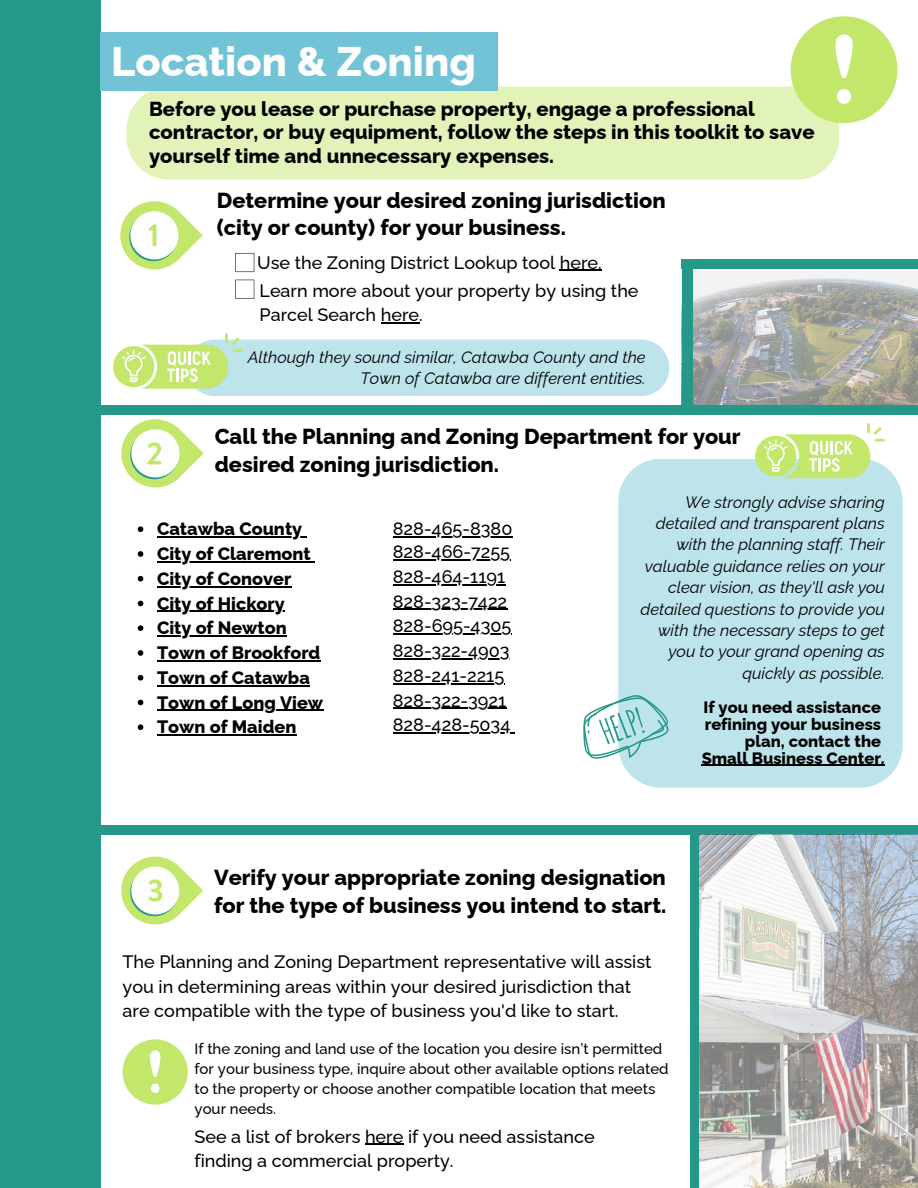
<style>
.page{position:relative;width:918px;height:1188px;background:#fff}
.page>*{position:absolute;margin:0;border:0;box-sizing:border-box;transform-origin:0 0}
.t1{font:800 41.4px "Raleway";color:#fdfdfd}
.t2{font:800 21.75px/28.2px "Raleway";color:#000}
.t3{font:800 20.25px/23.7px "Raleway";color:#000}
.t4{font:500 18px/24.8px "Raleway";color:#000}
.t5{font:800 18px "Raleway";color:#000}
.t6{font:italic 16.5px/21.3px "Raleway";color:#000;text-align:right}
.t7{font:800 16.5px/16.8px "Raleway";color:#000;text-align:right}
.t8{font:500 15px/20.2px "Raleway";color:#000}
</style>
<div class="page">
<div style="left:126px;top:86px;width:713px;height:94px;background:#e2f3b9"></div>
<div style="left:0;top:0;width:101px;height:1188px;background:#26988a"></div>
<svg style="left:120px;top:201px;width:83px;height:69px"></svg>
<img style="left:693px;top:272px;width:225px;height:133px">
<svg style="left:121px;top:419px;width:83px;height:69px"></svg>
<svg style="left:121px;top:856px;width:82px;height:69px"></svg>
<svg style="left:123px;top:1039px;width:65px;height:66px"></svg>
<div style="left:0;top:405px;width:918px;height:10px;background:#26988a"></div>
<div style="left:0;top:825px;width:918px;height:10px;background:#26988a"></div>
<svg style="left:791px;top:16px;width:106px;height:107px"></svg>
<div style="left:618px;top:459px;width:285px;height:329px;background:#bde3eb"></div>
<svg style="left:583px;top:688px;width:90px;height:80px"></svg>
<div style="left:755px;top:436px;width:41px;height:41px;background:#c2e76b;border-radius:50%"></div>
<svg style="left:764px;top:423px;width:121px;height:55px"></svg>
<img style="left:699px;top:835px;width:218px;height:353px">
<svg style="left:138px;top:551px;width:5px;height:6px"></svg>
<hr style="left:157px;top:561px;width:154px;height:1px;background:#000">
<svg style="left:138px;top:576px;width:5px;height:6px"></svg>
<hr style="left:157px;top:586px;width:134px;height:1px;background:#000">
<svg style="left:138px;top:601px;width:5px;height:5px"></svg>
<hr style="left:157px;top:611px;width:128px;height:1px;background:#000">
<svg style="left:138px;top:625px;width:5px;height:6px"></svg>
<hr style="left:157px;top:636px;width:130px;height:1px;background:#000">
<svg style="left:138px;top:650px;width:5px;height:6px"></svg>
<hr style="left:157px;top:660px;width:163px;height:1px;background:#000">
<svg style="left:138px;top:675px;width:5px;height:6px"></svg>
<hr style="left:157px;top:685px;width:153px;height:1px;background:#000">
<svg style="left:138px;top:700px;width:5px;height:5px"></svg>
<hr style="left:157px;top:710px;width:166px;height:1px;background:#000">
<svg style="left:138px;top:724px;width:5px;height:6px"></svg>
<hr style="left:157px;top:735px;width:139px;height:1px;background:#000">
<div style="left:101px;top:32px;width:397px;height:59px;background:#72c3d5"></div>
<hr style="left:560px;top:270px;width:42px;height:1px;background:#000">
<hr style="left:702px;top:765px;width:183px;height:1px;background:#000">
<svg style="left:138px;top:526px;width:5px;height:6px"></svg>
<hr style="left:157px;top:537px;width:145px;height:1px;background:#000">
<div style="left:690px;top:826px;width:9px;height:362px;background:#26988a"></div>
<svg style="left:235px;top:253px;width:19px;height:19px"></svg>
<hr style="left:393px;top:559px;width:117px;height:1px;background:#000">
<hr style="left:393px;top:584px;width:112px;height:1px;background:#000">
<hr style="left:393px;top:609px;width:114px;height:1px;background:#000">
<hr style="left:404px;top:634px;width:107px;height:1px;background:#000">
<hr style="left:393px;top:658px;width:117px;height:1px;background:#000">
<hr style="left:393px;top:683px;width:111px;height:1px;background:#000">
<hr style="left:393px;top:708px;width:113px;height:1px;background:#000">
<hr style="left:393px;top:733px;width:117px;height:1px;background:#000">
<hr style="left:393px;top:537px;width:119px;height:1px;background:#000">
<div style="left:113px;top:346px;width:41px;height:41px;background:#c2e76b;border-radius:50%"></div>
<svg style="left:122px;top:333px;width:547px;height:63px"></svg>
<hr style="left:365px;top:1144px;width:38px;height:1px;background:#000">
<div style="left:682px;top:259px;width:236px;height:10px;background:#26988a"></div>
<div style="left:682px;top:259px;width:11px;height:150px;background:#26988a"></div>
<svg style="left:235px;top:280px;width:19px;height:19px"></svg>
<hr style="left:381px;top:323px;width:38px;height:1px;background:#000">
<h3 class="t1" style="left:111px;top:37px;width:366px">Location &amp; Zoning</h3>
<p class="t3" style="left:149px;top:97px;width:667px">Before you lease or purchase property, engage a professional contractor, or buy equipment, follow the steps in this toolkit to save yourself time and unnecessary expenses.</p>
<h4 class="t2" style="left:217px;top:187px;width:450px;line-height:27px">Determine your desired zoning jurisdiction (city or county) for your business.</h4>
<p class="t4" style="left:257px;top:250px;width:346px">Use the Zoning District Lookup tool here.</p>
<h3 class="t4" style="left:260px;top:278px;width:381px">Learn more about your property by using the<br>Parcel Search here.</h3>
<p class="t6" style="left:248px;top:346px;width:399px">Although they sound similar, Catawba County and the<br>Town of Catawba are different entities.</p>
<p class="t2" style="left:215px;top:422px;width:527px">Call the Planning and Zoning Department for your desired zoning jurisdiction.</p>
<h2 class="t6" style="left:640px;top:491px;width:246px">We strongly advise sharing detailed and transparent plans with the planning staff. Their valuable guidance relies on your clear vision, as they'll ask you detailed questions to provide you with the necessary steps to get you to your grand opening as quickly as possible.</h2>
<h4 class="t7" style="left:704px;top:699px;width:179px">If you need assistance refining your business plan, contact the</h4>
<h3 class="t7" style="left:702px;top:749px;width:185px">Small Business Center.</h3>
<h4 class="t5" style="left:157px;top:518px;width:147px">Catawba County</h4>
<p class="t4" style="left:393px;top:517px;width:121px">828-465-8380</p>
<h4 class="t4" style="left:393px;top:539px;width:119px">828-466-7255</h4>
<h4 class="t4" style="left:393px;top:564px;width:114px">828-464-1191</h4>
<h4 class="t4" style="left:393px;top:589px;width:120px">828-323-7422<br>828-695-4305</h4>
<h4 class="t4" style="left:393px;top:638px;width:118px">828-322-4903</h4>
<h4 class="t4" style="left:393px;top:663px;width:113px">828-241-2215</h4>
<h4 class="t4" style="left:393px;top:688px;width:115px">828-322-3921</h4>
<p class="t4" style="left:393px;top:713px;width:119px">828-428-5034</p>
<p class="t5" style="left:157px;top:543px;width:155px">City of Claremont</p>
<h1 class="t5" style="left:157px;top:568px;width:136px">City of Conover</h1>
<h2 class="t5" style="left:157px;top:593px;width:129px">City of Hickory</h2>
<p class="t5" style="left:157px;top:617px;width:131px">City of Newton</p>
<h2 class="t5" style="left:157px;top:642px;width:165px">Town of Brookford</h2>
<h3 class="t5" style="left:157px;top:667px;width:154px">Town of Catawba</h3>
<p class="t5" style="left:157px;top:692px;width:168px">Town of Long View</p>
<p class="t5" style="left:157px;top:716px;width:141px">Town of Maiden</p>
<h3 class="t2" style="left:214px;top:864px;width:454px">Verify your appropriate zoning designation for the type of business you intend to start.</h3>
<h3 class="t4" style="left:123px;top:949px;width:530px">The Planning and Zoning Department representative will assist you in determining areas within your desired jurisdiction that are compatible with the type of business you'd like to start.</h3>
<h4 class="t8" style="left:195px;top:1038px;width:476px">If the zoning and land use of the location you desire isn’t permitted for your business type, inquire about other available options related to the property or choose another compatible location that meets your needs.</h4>
<h2 class="t4" style="left:195px;top:1124px;width:402px">See a list of brokers here if you need assistance finding a commercial property.</h2>
</div>
